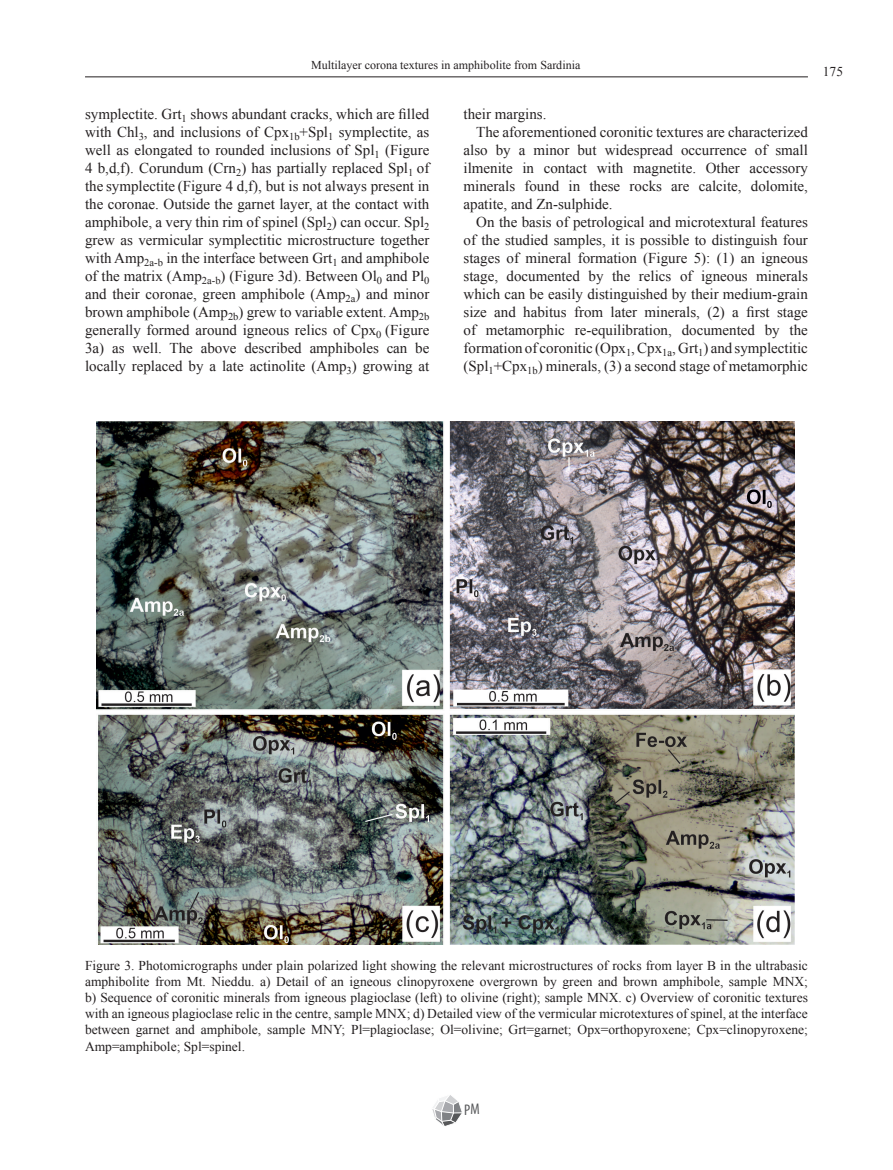
<style>
.page{position:relative;width:893px;height:1170px;background:#fff}
.page>*{position:absolute;margin:0;border:0;box-sizing:border-box;transform-origin:0 0}
.t1{font:condensed 15.45px "Myriad Pro";color:#57585a}
.t2{font:15px/18px "Times New Roman";color:#231f20;text-align:justify}
.Didascalie{font:13.5px/16.2px "Times New Roman";color:#231f20;text-align:justify}
.t3{font:12px "Times New Roman";color:#231f20}
</style>
<div class="page">
<hr style="left:85px;top:77px;width:723px;height:1px;background:#231f20">
<svg style="left:432px;top:1095px;width:30px;height:31px"></svg>
<img style="left:97px;top:421px;width:697px;height:523px">
<p class="t3" style="left:311px;top:57px;width:271px">Multilayer corona textures in amphibolite from Sardinia</p>
<p class="t2" style="left:85px;top:105px;width:346px">symplectite. Grt<sub>1</sub> shows abundant cracks, which are filled with Chl<sub>3</sub>, and inclusions of Cpx<sub>1b</sub>+Spl<sub>1</sub> symplectite, as well as elongated to rounded inclusions of Spl<sub>1</sub> (Figure 4 b,d,f). Corundum (Crn<sub>2</sub>) has partially replaced Spl<sub>1</sub> of the symplectite (Figure 4 d,f), but is not always present in the coronae. Outside the garnet layer, at the contact with amphibole, a very thin rim of spinel (Spl<sub>2</sub>) can occur. Spl<sub>2 </sub>grew as vermicular symplectitic microstructure together with Amp<sub>2a-b</sub> in the interface between Grt<sub>1</sub> and amphibole of the matrix (Amp<sub>2a-b</sub>) (Figure 3d). Between Ol<sub>0</sub> and Pl<sub>0 </sub>and their coronae, green amphibole (Amp<sub>2a</sub>) and minor brown amphibole (Amp<sub>2b</sub>) grew to variable extent. Amp<sub>2b </sub>generally formed around igneous relics of Cpx<sub>0</sub> (Figure 3a) as well. The above described amphiboles can be locally replaced by a late actinolite (Amp<sub>3</sub>) growing at</p>
<p class="t2" style="left:463px;top:105px;width:85px">their margins.</p>
<p class="t2" style="left:463px;top:123px;width:346px;text-indent:13px">The aforementioned coronitic textures are characterized also by a minor but widespread occurrence of small ilmenite in contact with magnetite. Other accessory minerals found in these rocks are calcite, dolomite, apatite, and Zn-sulphide.</p>
<p class="t2" style="left:463px;top:213px;width:346px;text-indent:13px">On the basis of petrological and microtextural features of the studied samples, it is possible to distinguish four stages of mineral formation (Figure 5): (1) an igneous stage, documented by the relics of igneous minerals which can be easily distinguished by their medium-grain size and habitus from later minerals, (2) a first stage of metamorphic re-equilibration, documented by the formation of coronitic (Opx<sub>1</sub>, Cpx<sub>1a</sub>, Grt<sub>1</sub>) and symplectitic (Spl<sub>1</sub>+Cpx<sub>1b</sub>) minerals, (3) a second stage of metamorphic</p>
<p class="Didascalie" style="left:823px;top:63px;width:22px">175</p>
<p class="Didascalie" style="left:85px;top:956px;width:724px">Figure 3. Photomicrographs under plain polarized light showing the relevant microstructures of rocks from layer B in the ultrabasic amphibolite from Mt. Nieddu. a) Detail of an igneous clinopyroxene overgrown by green and brown amphibole, sample MNX; b) Sequence of coronitic minerals from igneous plagioclase (left) to olivine (right); sample MNX. c) Overview of coronitic textures with an igneous plagioclase relic in the centre, sample MNX; d) Detailed view of the vermicular microtextures of spinel, at the interface between garnet and amphibole, sample MNY; Pl=plagioclase; Ol=olivine; Grt=garnet; Opx=orthopyroxene; Cpx=clinopyroxene; Amp=amphibole; Spl=spinel.</p>
<p class="t1" style="left:464px;top:1099px;width:17px">PM</p>
</div>
